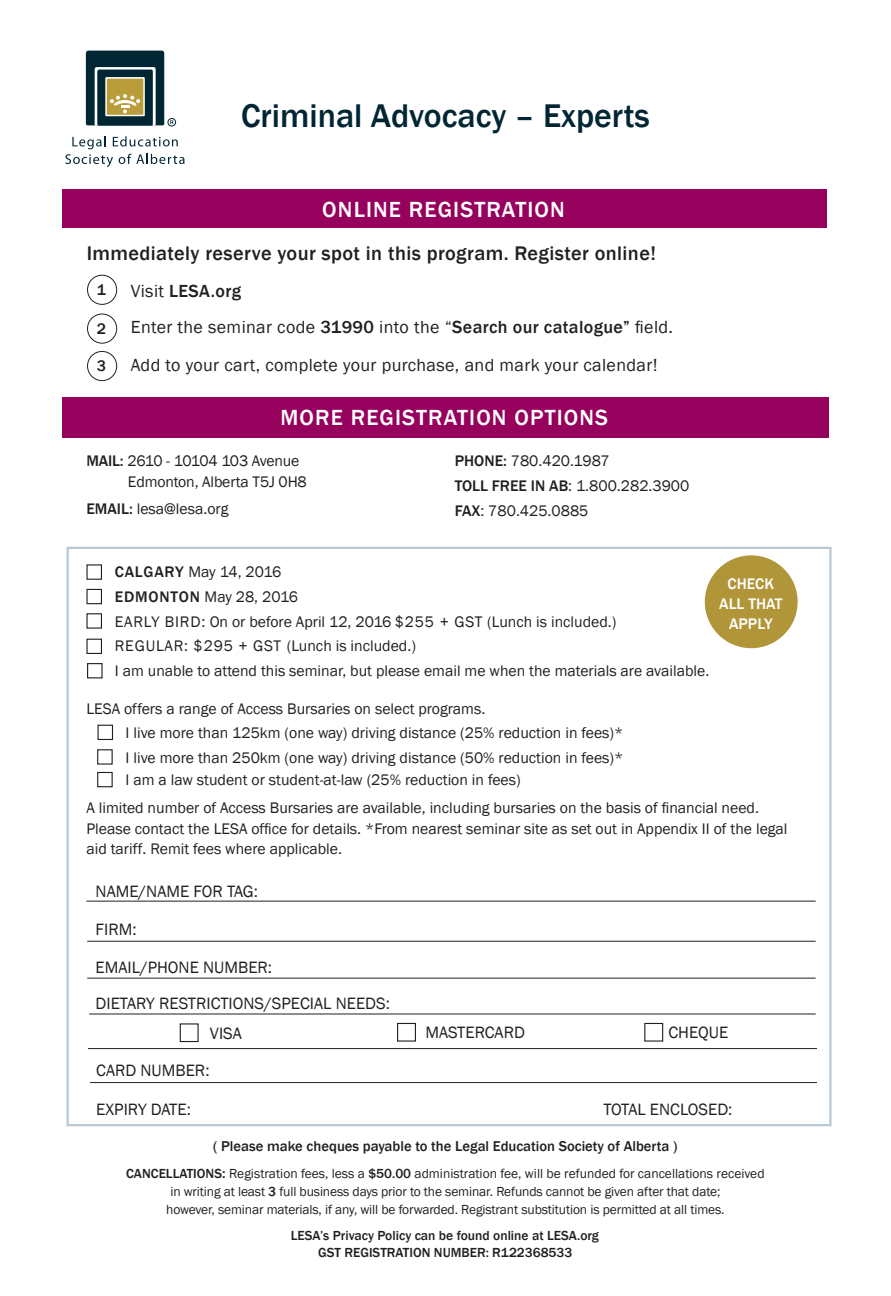
<style>
.page{position:relative;width:891px;height:1296px;background:#fff}
.page>*{position:absolute;margin:0;border:0;box-sizing:border-box;transform-origin:0 0}
.t1{font:500 33.75px "Franklin Gothic";color:#002634}
.t2{font:500 22.5px "Franklin Gothic";letter-spacing:.05em;color:#fff}
.t3{font:500 20.25px "Franklin Gothic";letter-spacing:.02em;color:#231f20}
.t4{font:18px "Franklin Gothic";letter-spacing:.02em;color:#231f20}
.t5{font:500 18px "Franklin Gothic";letter-spacing:.02em;color:#231f20}
.t6{font:16.88px/36px "Franklin Gothic";color:#231f20}
.t7{font:15.75px/24.8px "Franklin Gothic";color:#231f20}
.t8{font:500 15.75px/20.2px "Franklin Gothic";color:#fff;text-align:center}
.t9{font:500 15.75px "Franklin Gothic";color:#231f20}
.t10{font:500 14.62px "Franklin Gothic";color:#231f20}
.t11{font:13.5px/18px "Franklin Gothic";letter-spacing:-.01em;color:#231f20;text-align:center}
.t12{font:500 13.5px "Franklin Gothic";color:#231f20}
.s1{font-weight:400}
.s2{font-weight:500}
.s3{font-weight:500;font-size:14.62px}
</style>
<div class="page">
<div style="left:62px;top:189px;width:765px;height:39px;background:#97015e"></div>
<div style="left:62px;top:397px;width:767px;height:40px;background:#97015e"></div>
<div style="left:86px;top:564px;width:16px;height:16px;border:1px solid #231f20"></div>
<div style="left:86px;top:589px;width:16px;height:15px;border:1px solid #231f20"></div>
<div style="left:86px;top:613px;width:16px;height:16px;border:1px solid #231f20"></div>
<div style="left:86px;top:639px;width:16px;height:15px;border:1px solid #231f20"></div>
<div style="left:705px;top:555px;width:93px;height:93px;background:#b19539;border-radius:50%"></div>
<svg style="left:65px;top:136px;width:120px;height:31px"></svg>
<svg style="left:86px;top:51px;width:78px;height:75px;background:#4a5d53"></svg>
<div style="left:168px;top:118px;width:8px;height:8px;border:1px solid #002634;border-radius:50%"></div>
<svg style="left:170px;top:120px;width:3px;height:4px"></svg>
<div style="left:87px;top:663px;width:16px;height:15px;border:1px solid #231f20"></div>
<div style="left:98px;top:725px;width:15px;height:15px;border:1px solid #231f20"></div>
<div style="left:97px;top:749px;width:16px;height:16px;border:1px solid #231f20"></div>
<hr style="left:86px;top:901px;width:730px;height:1px;background:#231f20">
<hr style="left:87px;top:941px;width:729px;height:1px;background:#231f20">
<div style="left:180px;top:1023px;width:19px;height:19px;border:1px solid #231f20"></div>
<hr style="left:88px;top:1048px;width:729px;height:1px;background:#231f20">
<hr style="left:90px;top:1082px;width:727px;height:1px;background:#231f20">
<hr style="left:87px;top:978px;width:729px;height:1px;background:#231f20">
<div style="left:644px;top:1023px;width:19px;height:19px;border:1px solid #231f20"></div>
<div style="left:397px;top:1023px;width:19px;height:19px;border:1px solid #231f20"></div>
<hr style="left:89px;top:1014px;width:727px;height:1px;background:#231f20">
<div style="left:97px;top:772px;width:16px;height:15px;border:1px solid #231f20"></div>
<div style="left:87px;top:275px;width:30px;height:30px;border:1px solid #231f20;border-radius:50%"></div>
<div style="left:87px;top:314px;width:30px;height:29px;border:1px solid #231f20;border-radius:50%"></div>
<div style="left:87px;top:351px;width:30px;height:30px;border:1px solid #231f20;border-radius:50%"></div>
<h1 class="t1" style="left:241px;top:95px;width:410px">Criminal Advocacy – Experts</h1>
<h2 class="t2" style="left:322px;top:195px;width:244px">ONLINE REGISTRATION</h2>
<p class="t3" style="left:87px;top:240px;width:571px">Immediately reserve your spot in this program. Register online!</p>
<p class="t9" style="left:97px;top:280px;width:11px">1</p>
<p class="t5" style="left:131px;top:280px;width:112px"><span class="s1">Visit</span> LESA.org</p>
<p class="t9" style="left:97px;top:319px;width:11px">2</p>
<p class="t4" style="left:131px;top:316px;width:544px">Enter the seminar code <span class="s2">31990</span> into the “<span class="s2">Search our catalogue”</span> field.</p>
<p class="t9" style="left:97px;top:356px;width:11px">3</p>
<p class="t4" style="left:131px;top:354px;width:528px">Add to your cart, complete your purchase, and mark your calendar!</p>
<h2 class="t2" style="left:280px;top:404px;width:329px">MORE REGISTRATION OPTIONS</h2>
<p class="t7" style="left:128px;top:451px;width:180px;line-height:20.2px;text-indent:-42px"><span class="s2">MAIL:</span> 2610 - 10104 103 Avenue<br>Edmonton, Alberta T5J 0H8</p>
<p class="t7" style="left:86px;top:496px;width:144px"><span class="s2">EMAIL:</span> lesa@lesa.org</p>
<p class="t7" style="left:455px;top:449px;width:236px"><span class="s2">PHONE:</span> 780.420.1987<br><span class="s2">TOLL FREE IN AB</span>: 1.800.282.3900<br><span class="s2">FAX</span>: 780.425.0885</p>
<p class="t7" style="left:115px;top:560px;width:596px"><span class="s2">CALGARY</span> May 14, 2016<br><span class="s2">EDMONTON</span> May 28, 2016<br>EARLY BIRD: On or before April 12, 2016 $255 + GST (Lunch is included.)<br>REGULAR: $295 + GST (Lunch is included.)<br>I am unable to attend this seminar, but please email me when the materials are available.</p>
<p class="t7" style="left:126px;top:697px;width:499px;line-height:24.1px;text-indent:-39px">LESA offers a range of Access Bursaries on select programs.<br>I live more than 125km (one way) driving distance (25% reduction in fees)*<br>I live more than 250km (one way) driving distance (50% reduction in fees)*</p>
<p class="t7" style="left:126px;top:768px;width:397px">I am a law student or student-at-law (25% reduction in fees)</p>
<p class="t8" style="left:719px;top:574px;width:65px">CHECK<br>ALL THAT<br>APPLY</p>
<p class="t7" style="left:86px;top:798px;width:703px;line-height:20.2px">A limited number of Access Bursaries are available, including bursaries on the basis of financial need.<br>Please contact the LESA office for details. *From nearest seminar site as set out in Appendix II of the legal aid tariff. Remit fees where applicable.</p>
<p class="t6" style="left:96px;top:874px;width:164px">NAME/NAME FOR TAG:</p>
<p class="t6" style="left:96px;top:912px;width:43px">FIRM:</p>
<p class="t6" style="left:96px;top:950px;width:296px">EMAIL/PHONE NUMBER:<br>DIETARY RESTRICTIONS/SPECIAL NEEDS:</p>
<p class="t6" style="left:210px;top:1015px;width:33px">VISA</p>
<p class="t6" style="left:425px;top:1015px;width:101px">MASTERCARD</p>
<p class="t6" style="left:668px;top:1015px;width:61px">CHEQUE</p>
<p class="t6" style="left:96px;top:1053px;width:115px">CARD NUMBER:</p>
<p class="t6" style="left:96px;top:1091px;width:96px">EXPIRY DATE:</p>
<p class="t6" style="left:603px;top:1091px;width:131px">TOTAL ENCLOSED:</p>
<p class="t10" style="left:213px;top:1137px;width:466px">( Please make cheques payable to the Legal Education Society of Alberta )</p>
<p class="t11" style="left:126px;top:1165px;width:640px"><span class="s2">CANCELLATIONS</span><span class="s3">:</span> Registration fees, less a <span class="s2">$50.00</span> administration fee, will be refunded for cancellations received in writing at least <span class="s2">3</span> full business days prior to the seminar. Refunds cannot be given after that date;<br>however, seminar materials, if any, will be forwarded. Registrant substitution is permitted at all times.</p>
<p class="t12" style="left:291px;top:1227px;width:310px">LESA’s Privacy Policy can be found online at LESA.org</p>
<p class="t12" style="left:318px;top:1244px;width:256px">GST REGISTRATION NUMBER: R122368533</p>
</div>
